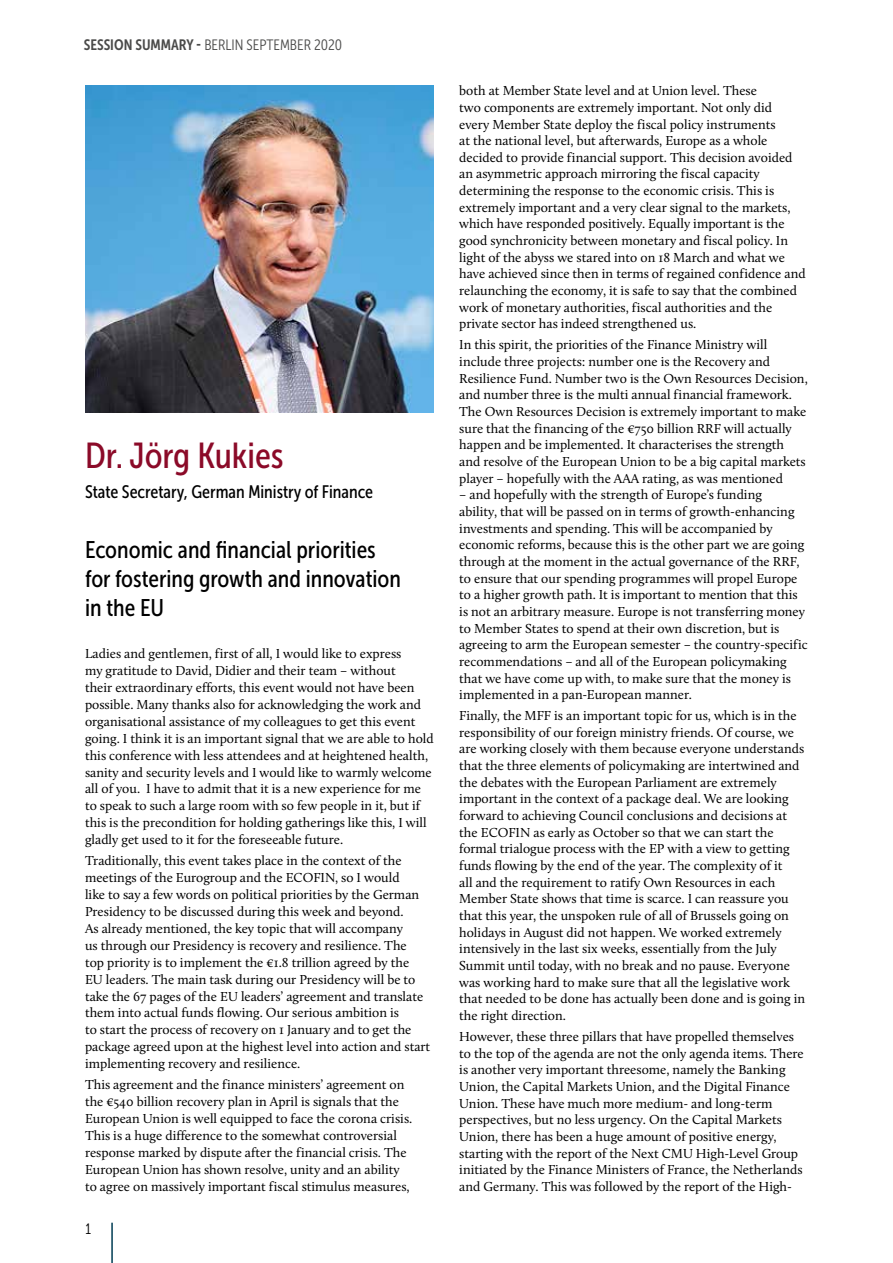
<style>
.page{position:relative;width:893px;height:1263px;background:#fff}
.page>*{position:absolute;margin:0;border:0;box-sizing:border-box;transform-origin:0 0}
.t1{font:36px "Museo Sans Cond 500";color:#8b0a28}
.t2{font:24px/29.2px "Museo Sans Cond 500";color:#000}
.t3{font:18px "Museo Sans Cond 500";color:#000}
.t4{font:15px "Museo Sans Cond 300";color:#4a4a49}
.t5{font:15px "Museo Sans Cond 300";color:#000}
.t6{font:13.5px/16.6px "Calluna";color:#000}
.s1{font-family:"Museo Sans Cond 700"}
</style>
<div class="page">
<hr style="left:111px;top:1223px;width:2px;height:40px;background:#003c54">
<img style="left:85px;top:85px;width:349px;height:327px">
<p class="t4" style="left:84px;top:36px;width:260px"><span class="s1">SESSION SUMMARY -</span> BERLIN SEPTEMBER 2020</p>
<h1 class="t1" style="left:85px;top:435px;width:200px">Dr. Jörg Kukies</h1>
<h3 class="t3" style="left:85px;top:482px;width:290px">State Secretary, German Ministry of Finance</h3>
<h2 class="t2" style="left:85px;top:535px;width:318px">Economic and financial priorities for fostering growth and innovation in the EU</h2>
<p class="t6" style="left:85px;top:645px;width:350px">Ladies and gentlemen, first of all, I would like to express<br>my gratitude to David, Didier and their team – without<br>their extraordinary efforts, this event would not have been possible. Many thanks also for acknowledging the work and organisational assistance of my colleagues to get this event going. I think it is an important signal that we are able to hold this conference with less attendees and at heightened health, sanity and security levels and I would like to warmly welcome all of you. I have to admit that it is a new experience for me to speak to such a large room with so few people in it, but if this is the precondition for holding gatherings like this, I will gladly get used to it for the foreseeable future.</p>
<p class="t6" style="left:85px;top:852px;width:347px">Traditionally, this event takes place in the context of the meetings of the Eurogroup and the ECOFIN, so I would<br>like to say a few words on political priorities by the German Presidency to be discussed during this week and beyond.<br>As already mentioned, the key topic that will accompany<br>us through our Presidency is recovery and resilience. The<br>top priority is to implement the €1.8 trillion agreed by the EU leaders. The main task during our Presidency will be to take the 67 pages of the EU leaders’ agreement and translate them into actual funds flowing. Our serious ambition is<br>to start the process of recovery on 1 January and to get the package agreed upon at the highest level into action and start implementing recovery and resilience.</p>
<p class="t6" style="left:85px;top:1076px;width:329px">This agreement and the finance ministers’ agreement on the €540 billion recovery plan in April is signals that the European Union is well equipped to face the corona crisis.<br>This is a huge difference to the somewhat controversial response marked by dispute after the financial crisis. The European Union has shown resolve, unity and an ability to agree on massively important fiscal stimulus measures,</p>
<p class="t5" style="left:85px;top:1221px;width:7px">1</p>
<p class="t6" style="left:459px;top:82px;width:348px">both at Member State level and at Union level. These<br>two components are extremely important. Not only did<br>every Member State deploy the fiscal policy instruments<br>at the national level, but afterwards, Europe as a whole decided to provide financial support. This decision avoided an asymmetric approach mirroring the fiscal capacity determining the response to the economic crisis. This is extremely important and a very clear signal to the markets, which have responded positively. Equally important is the good synchronicity between monetary and fiscal policy. In light of the abyss we stared into on 18 March and what we have achieved since then in terms of regained confidence and relaunching the economy, it is safe to say that the combined work of monetary authorities, fiscal authorities and the private sector has indeed strengthened us.</p>
<p class="t6" style="left:459px;top:336px;width:350px">In this spirit, the priorities of the Finance Ministry will include three projects: number one is the Recovery and Resilience Fund. Number two is the Own Resources Decision, and number three is the multi annual financial framework.<br>The Own Resources Decision is extremely important to make sure that the financing of the €750 billion RRF will actually happen and be implemented. It characterises the strength and resolve of the European Union to be a big capital markets player – hopefully with the AAA rating, as was mentioned</p>
<p class="t6" style="left:459px;top:486px;width:350px">– and hopefully with the strength of Europe’s funding<br>ability, that will be passed on in terms of growth-enhancing investments and spending. This will be accompanied by economic reforms, because this is the other part we are going through at the moment in the actual governance of the RRF, to ensure that our spending programmes will propel Europe to a higher growth path. It is important to mention that this is not an arbitrary measure. Europe is not transferring money to Member States to spend at their own discretion, but is agreeing to arm the European semester – the country-specific recommendations – and all of the European policymaking that we have come up with, to make sure that the money is implemented in a pan-European manner.</p>
<p class="t6" style="left:459px;top:707px;width:347px">Finally, the MFF is an important topic for us, which is in the responsibility of our foreign ministry friends. Of course, we are working closely with them because everyone understands that the three elements of policymaking are intertwined and the debates with the European Parliament are extremely important in the context of a package deal. We are looking forward to achieving Council conclusions and decisions at the ECOFIN as early as October so that we can start the formal trialogue process with the EP with a view to getting funds flowing by the end of the year. The complexity of it<br>all and the requirement to ratify Own Resources in each Member State shows that time is scarce. I can reassure you that this year, the unspoken rule of all of Brussels going on holidays in August did not happen. We worked extremely intensively in the last six weeks, essentially from the July Summit until today, with no break and no pause. Everyone was working hard to make sure that all the legislative work that needed to be done has actually been done and is going in the right direction.</p>
<p class="t6" style="left:459px;top:1028px;width:346px">However, these three pillars that have propelled themselves to the top of the agenda are not the only agenda items. There is another very important threesome, namely the Banking Union, the Capital Markets Union, and the Digital Finance Union. These have much more medium- and long-term perspectives, but no less urgency. On the Capital Markets Union, there has been a huge amount of positive energy, starting with the report of the Next CMU High-Level Group initiated by the Finance Ministers of France, the Netherlands and Germany. This was followed by the report of the High-</p>
</div>
